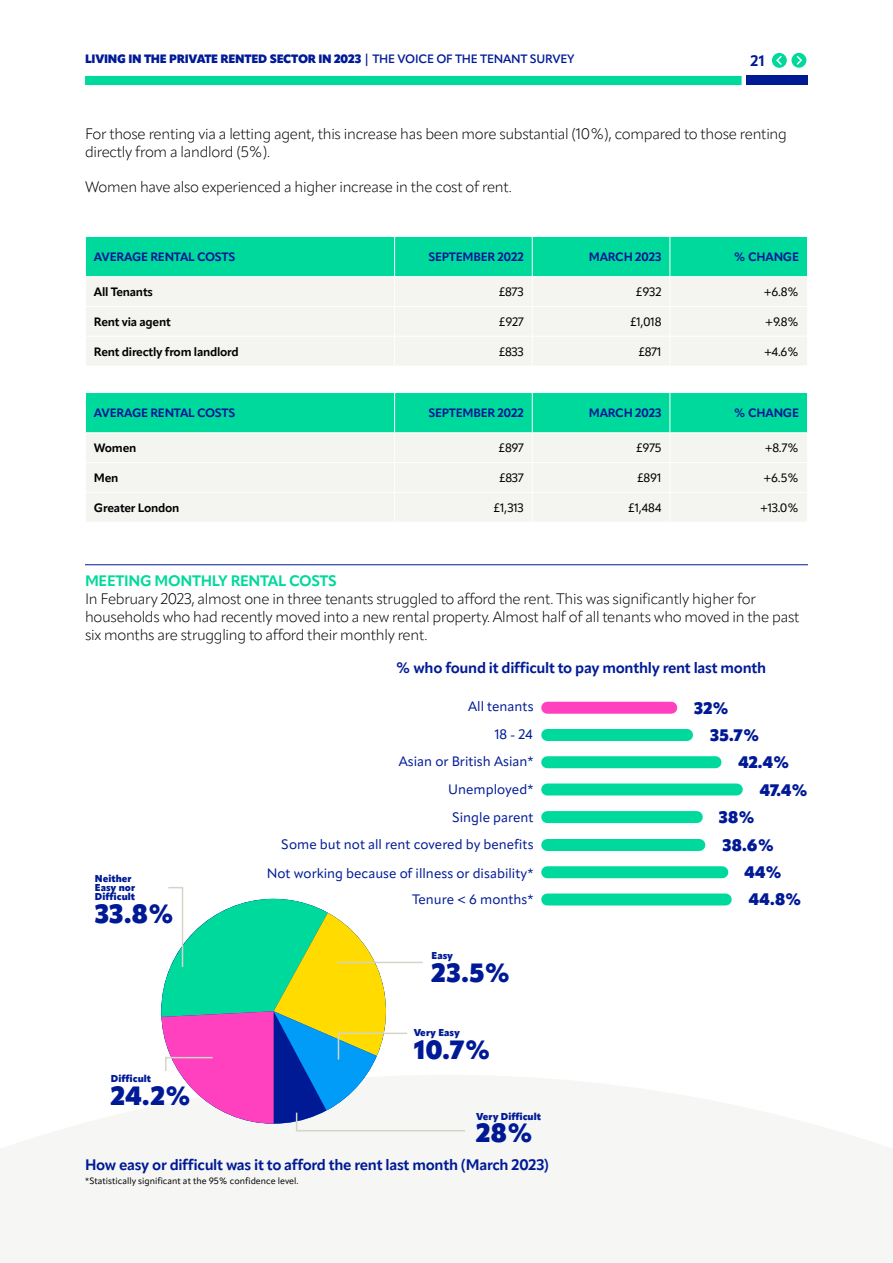
<style>
.page{position:relative;width:893px;height:1263px;background:#fff}
.page>*{position:absolute;margin:0;border:0;box-sizing:border-box;transform-origin:0 0}
.t1{font:900 26.1px "Apparat";letter-spacing:.005em;color:#001a96}
.t2{font:900 16.5px "Apparat";letter-spacing:.02em;color:#001a96}
.t3{font:300 15px/18px "Apparat";letter-spacing:-.02em;color:#000}
.t4{font:700 15px "Apparat";letter-spacing:-.02em;color:#001a96}
.t5{font:700 15px "Apparat";letter-spacing:-.02em;color:#00d99c}
.t6{font:13.5px/27.6px "Apparat";color:#001a96;text-align:center}
.t7{font:700 12px "Apparat";letter-spacing:-.02em;color:#001a96}
.t8{font:12px "Apparat";letter-spacing:-.015em;color:#000}
.t9{font:700 12px "Apparat";letter-spacing:-.02em;color:#000}
.t10{font:900 12px "Apparat";letter-spacing:-.02em;color:#001a96}
.t11{font:900 9.9px/9px "Apparat";color:#001a96}
.t12{font:9px "Apparat";color:#000}
.s1{font-weight:600}
</style>
<div class="page">
<div style="left:747px;top:76px;width:61px;height:9px;background:#001a96"></div>
<div style="left:85px;top:76px;width:657px;height:9px;background:#00d99c"></div>
<svg style="left:791px;top:53px;width:15px;height:15px"></svg>
<svg style="left:795px;top:54px;width:8px;height:12px"></svg>
<svg style="left:772px;top:53px;width:15px;height:15px"></svg>
<svg style="left:775px;top:55px;width:8px;height:11px"></svg>
<svg style="left:85px;top:236px;width:723px;height:129px"></svg>
<svg style="left:85px;top:392px;width:723px;height:129px"></svg>
<hr style="left:85px;top:564px;width:723px;height:1px;background:#001a96">
<svg style="left:0;top:1075px;width:893px;height:188px;fill:#f6f6f4"></svg>
<div style="left:547px;top:702px;width:124px;height:12px;background:#ff40bf"></div>
<div style="left:547px;top:729px;width:140px;height:12px;background:#00d99c"></div>
<div style="left:547px;top:783px;width:190px;height:12px;background:#00d99c"></div>
<div style="left:547px;top:811px;width:150px;height:12px;background:#00d99c"></div>
<div style="left:547px;top:839px;width:152px;height:12px;background:#00d99c"></div>
<div style="left:547px;top:756px;width:168px;height:12px;background:#00d99c"></div>
<div style="left:547px;top:866px;width:175px;height:12px;background:#00d99c"></div>
<div style="left:547px;top:893px;width:179px;height:12px;background:#00d99c"></div>
<svg style="left:158px;top:887px;width:309px;height:245px"></svg>
<p class="t10" style="left:85px;top:52px;width:491px">LIVING IN THE PRIVATE RENTED SECTOR IN 2023 <span class="s1">| THE VOICE OF THE TENANT SURVEY</span></p>
<p class="t4" style="left:750px;top:51px;width:16px">21</p>
<p class="t3" style="left:85px;top:125px;width:703px">For those renting via a letting agent, this increase has been more substantial (10%), compared to those renting directly from a landlord (5%).</p>
<p class="t3" style="left:85px;top:178px;width:428px">Women have also experienced a higher increase in the cost of rent.</p>
<p class="t7" style="left:94px;top:250px;width:143px">AVERAGE RENTAL COSTS</p>
<p class="t7" style="left:428px;top:250px;width:97px">SEPTEMBER 2022</p>
<p class="t7" style="left:589px;top:250px;width:74px">MARCH 2023</p>
<p class="t7" style="left:734px;top:250px;width:67px">% CHANGE</p>
<p class="t9" style="left:94px;top:285px;width:61px">All Tenants</p>
<p class="t8" style="left:499px;top:285px;width:26px">£873</p>
<p class="t8" style="left:636px;top:285px;width:27px">£932</p>
<p class="t8" style="left:764px;top:285px;width:37px">+6.8%</p>
<p class="t9" style="left:94px;top:314px;width:78px">Rent via agent</p>
<p class="t8" style="left:499px;top:314px;width:26px">£927</p>
<p class="t8" style="left:630px;top:314px;width:33px">£1,018</p>
<p class="t8" style="left:765px;top:314px;width:35px">+9.8%</p>
<p class="t9" style="left:94px;top:344px;width:146px">Rent directly from landlord</p>
<p class="t8" style="left:499px;top:344px;width:27px">£833</p>
<p class="t8" style="left:639px;top:344px;width:24px">£871</p>
<p class="t8" style="left:764px;top:344px;width:36px">+4.6%</p>
<p class="t7" style="left:94px;top:406px;width:143px">AVERAGE RENTAL COSTS</p>
<p class="t7" style="left:428px;top:406px;width:97px">SEPTEMBER 2022</p>
<p class="t7" style="left:589px;top:406px;width:74px">MARCH 2023</p>
<p class="t7" style="left:734px;top:406px;width:67px">% CHANGE</p>
<p class="t9" style="left:94px;top:441px;width:44px">Women</p>
<p class="t8" style="left:499px;top:441px;width:27px">£897</p>
<p class="t8" style="left:636px;top:441px;width:27px">£975</p>
<p class="t8" style="left:765px;top:441px;width:36px">+8.7%</p>
<p class="t9" style="left:94px;top:470px;width:26px">Men</p>
<p class="t8" style="left:499px;top:471px;width:26px">£837</p>
<p class="t8" style="left:637px;top:471px;width:26px">£891</p>
<p class="t8" style="left:763px;top:471px;width:37px">+6.5%</p>
<p class="t9" style="left:94px;top:500px;width:87px">Greater London</p>
<p class="t8" style="left:493px;top:500px;width:32px">£1,313</p>
<p class="t8" style="left:628px;top:500px;width:35px">£1,484</p>
<p class="t8" style="left:760px;top:500px;width:41px">+13.0%</p>
<p class="t5" style="left:85px;top:572px;width:253px">MEETING MONTHLY RENTAL COSTS</p>
<p class="t3" style="left:85px;top:590px;width:716px">In February 2023, almost one in three tenants struggled to afford the rent. This was significantly higher for households who had recently moved into a new rental property. Almost half of all tenants who moved in the past six months are struggling to afford their monthly rent.</p>
<p class="t4" style="left:396px;top:659px;width:372px">% who found it difficult to pay monthly rent last month</p>
<p class="t11" style="left:95px;top:874px;width:42px">Neither<br>Easy nor<br>Difficult</p>
<h1 class="t1" style="left:95px;top:897px;width:80px">33.8%</h1>
<p class="t11" style="left:111px;top:1074px;width:42px">Difficult</p>
<h1 class="t1" style="left:111px;top:1079px;width:82px">24.2%</h1>
<p class="t6" style="left:468px;top:693px;width:67px">All tenants</p>
<p class="t2" style="left:694px;top:698px;width:36px">32%</p>
<p class="t6" style="left:495px;top:720px;width:39px">18 - 24</p>
<p class="t6" style="left:399px;top:748px;width:136px">Asian or British Asian*</p>
<p class="t6" style="left:448px;top:776px;width:87px">Unemployed*<br>Single parent</p>
<p class="t6" style="left:267px;top:829px;width:268px;line-height:29.7px;text-align:right">Some but not all rent covered by benefits<br>Not working because of illness or disability*</p>
<p class="t6" style="left:412px;top:886px;width:123px">Tenure &lt; 6 months*</p>
<p class="t11" style="left:432px;top:951px;width:23px">Easy</p>
<h1 class="t1" style="left:432px;top:956px;width:80px">23.5%</h1>
<p class="t11" style="left:414px;top:1028px;width:48px">Very Easy</p>
<h1 class="t1" style="left:414px;top:1033px;width:78px">10.7%</h1>
<p class="t11" style="left:476px;top:1112px;width:66px">Very Difficult</p>
<h1 class="t1" style="left:476px;top:1117px;width:58px">28%</h1>
<p class="t2" style="left:710px;top:725px;width:51px">35.7%</p>
<p class="t2" style="left:738px;top:752px;width:52px">42.4%</p>
<p class="t2" style="left:760px;top:779px;width:50px">47.4%</p>
<p class="t2" style="left:719px;top:807px;width:37px">38%</p>
<p class="t2" style="left:722px;top:834px;width:53px">38.6%</p>
<p class="t2" style="left:745px;top:862px;width:39px">44%</p>
<p class="t2" style="left:749px;top:889px;width:54px">44.8%</p>
<p class="t4" style="left:85px;top:1156px;width:466px">How easy or difficult was it to afford the rent last month (March 2023)</p>
<p class="t12" style="left:85px;top:1176px;width:215px">*Statistically significant at the 95% confidence level.</p>
</div>
